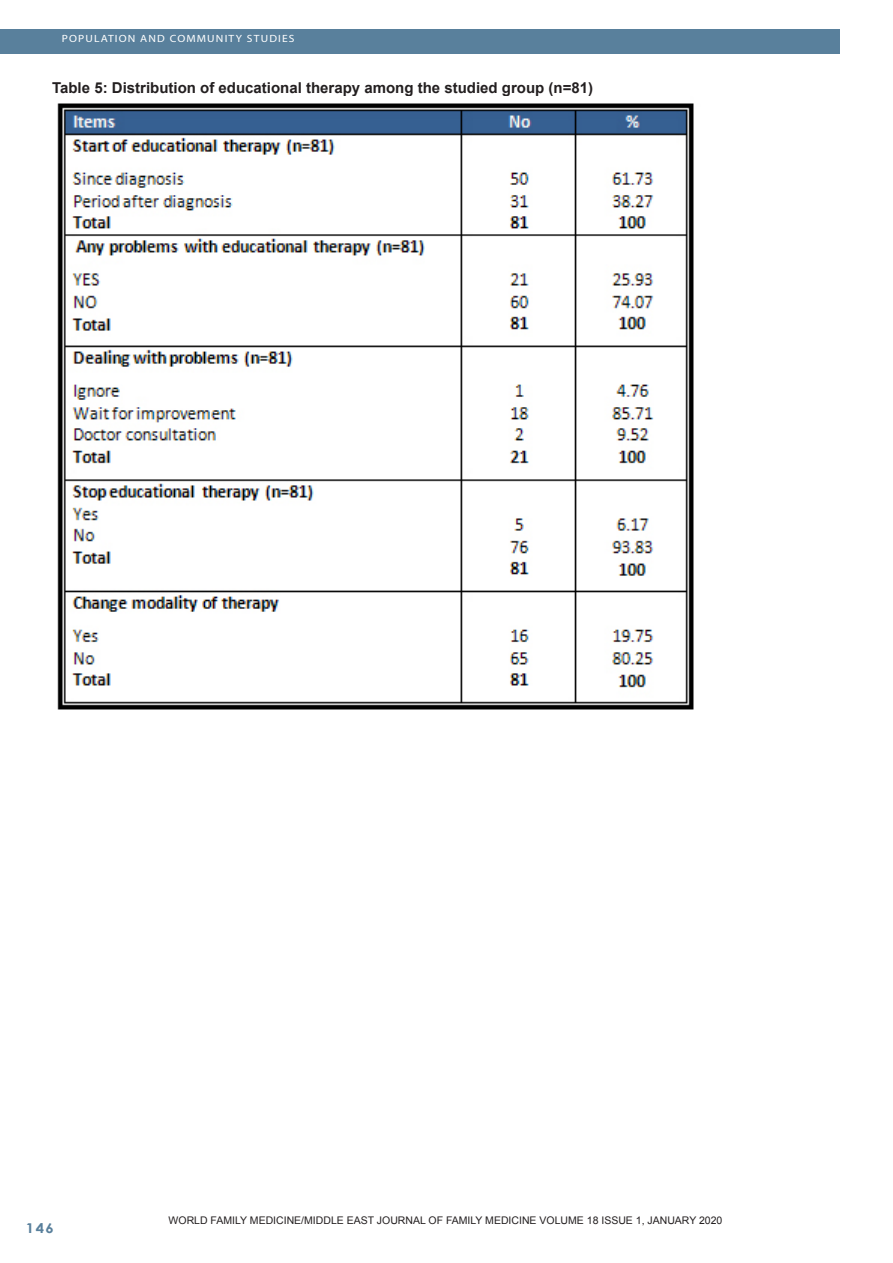
<style>
.page{position:relative;width:893px;height:1263px;background:#fff}
.page>*{position:absolute;margin:0;border:0;box-sizing:border-box;transform-origin:0 0}
.Footnote_Text{font:700 15px "Arial";color:#231f20}
.t1{font:700 13.5px "Century Gothic";color:#59809c;scale:1.1 1}
.Footnote_Text-2{font:10.5px "Arial";color:#231f20}
.t2{font:10.5px "Myriad";letter-spacing:.1em;color:#fff;scale:1.1 1}
</style>
<div class="page">
<div style="left:0;top:30px;width:840px;height:24px;background:#59809c"></div>
<img style="left:57px;top:103px;width:637px;height:607px">
<p class="t2" style="left:62px;top:34px;width:213px">POPULATION AND COMMUNITY STUDIES</p>
<p class="Footnote_Text" style="left:52px;top:78px;width:543px">Table 5: Distribution of educational therapy among the studied group (n=81)</p>
<p class="t1" style="left:26px;top:1217px;width:27px">146</p>
<p class="Footnote_Text-2" style="left:169px;top:1214px;width:555px">WORLD FAMILY MEDICINE/MIDDLE EAST JOURNAL OF FAMILY MEDICINE VOLUME 18 ISSUE 1, JANUARY 2020</p>
</div>
